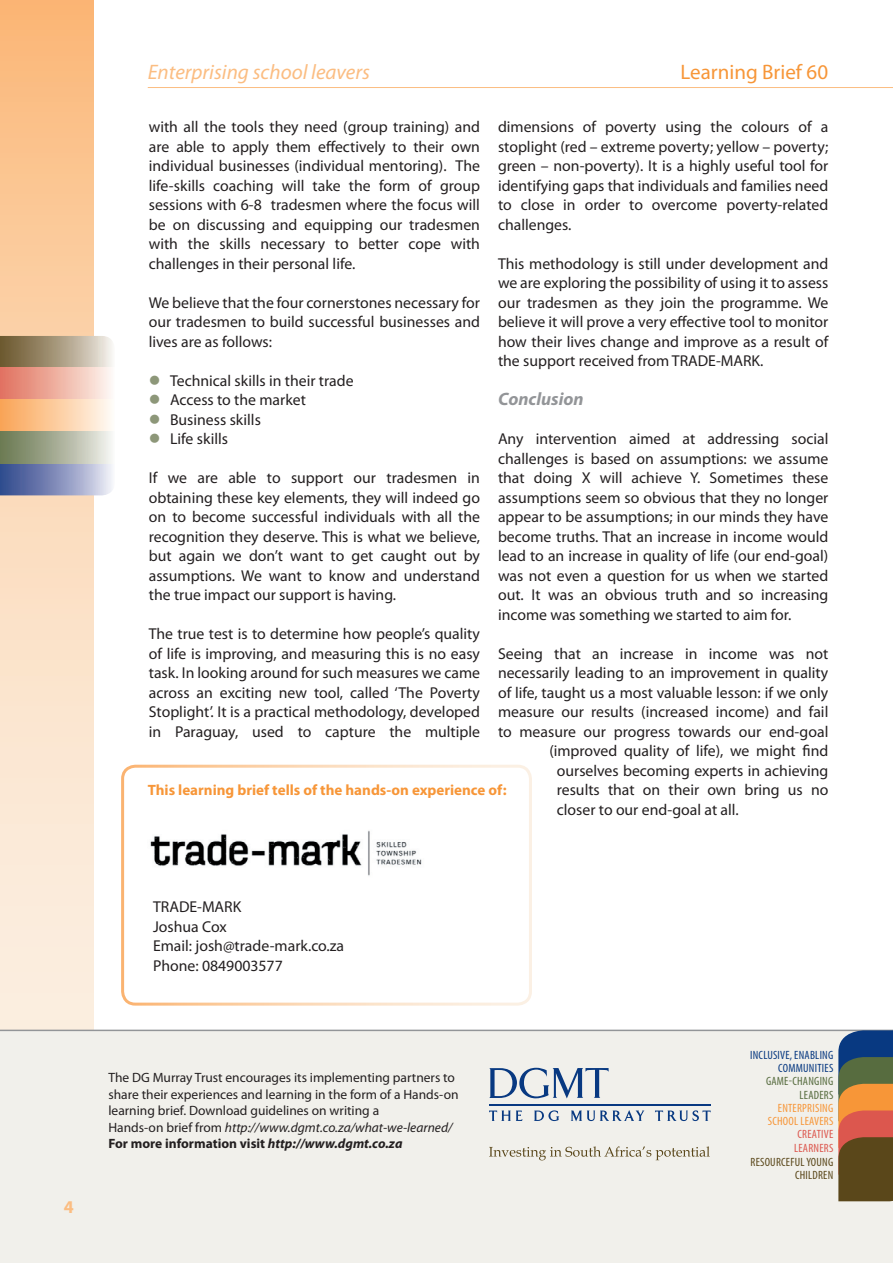
<style>
.page{position:relative;width:893px;height:1263px;background:#fff}
.page>*{position:absolute;margin:0;border:0;box-sizing:border-box;transform-origin:0 0}
.t1{font:italic 21px "Myriad Pro";color:#fbbd82}
.t2{font:21px "Myriad Pro";color:#f79638}
.t3{font:italic 700 18px "Myriad Pro";color:#939598}
.t4{font:700 18px "Myriad Pro";color:#fbbd82}
.t5{font:15.75px/19.5px "Myriad Pro";color:#231f20;text-align:justify}
.t6{font:700 15px "Myriad Pro";color:#f79638}
.t7{font:13.5px/16.5px "Myriad Pro";color:#231f20}
.t8{font:condensed 12px/13.5px "Myriad Pro";letter-spacing:.02em;color:#083981;text-align:right}
.t9{font:condensed 12px/13.5px "Myriad Pro";letter-spacing:.02em;color:#f79638;text-align:right}
.t10{font:condensed 12px/13.5px "Myriad Pro";letter-spacing:.02em;color:#5a471a;text-align:right}
.t11{font:condensed 12px/13.5px "Myriad Pro";letter-spacing:.02em;color:#576c3f;text-align:right}
.t12{font:condensed 12px/13.5px "Myriad Pro";letter-spacing:.02em;color:#dc574e}
.s1{font-style:italic}
.s2{font-weight:700}
.s3{font-weight:700;font-style:italic}
</style>
<div class="page">
<svg style="left:0;top:0;width:94px;height:1030px;background:#fad8b7"></svg>
<svg style="left:0;top:336px;width:113px;height:32px;background:#ac9d84"></svg>
<div style="left:0;top:368px;width:115px;height:32px;background:linear-gradient(to right,#e06f5a,#fef8f1)"></div>
<div style="left:0;top:400px;width:115px;height:32px;background:linear-gradient(to right,#faa353,#fffbf5)"></div>
<svg style="left:0;top:463px;width:113px;height:32px;background:#8994bc"></svg>
<div style="left:0;top:432px;width:115px;height:31px;background:linear-gradient(to right,#65734a,#f3f2ee)"></div>
<hr style="left:148px;top:87px;width:745px;height:1px;background:#fbbd82">
<div style="left:0;top:1030px;width:893px;height:233px;background:#f1f0eb"></div>
<svg style="left:489px;top:1068px;width:120px;height:30px;background:#acbacb"></svg>
<hr style="left:489px;top:1104px;width:222px;height:1px;background:#083981">
<div style="left:0;top:1109px;width:711px;height:51px;background:#f1f0eb"></div>
<svg style="left:838px;top:1030px;width:55px;height:171px;background:#7b5c40"></svg>
<div style="left:121px;top:765px;width:411px;height:240px;border:3px solid #fff;border-radius:13px"></div>
<img style="left:150px;top:830px;width:272px;height:46px">
<p class="t4" style="left:64px;top:1200px;width:11px">4</p>
<h1 class="t1" style="left:148px;top:64px;width:224px">Enterprising school leavers</h1>
<h1 class="t2" style="left:681px;top:64px;width:149px">Learning Brief 60</h1>
<p class="t5" style="left:498px;top:118px;width:332px">dimensions of poverty using the colours of a stoplight (red – extreme poverty; yellow – poverty; green – non-poverty). It is a highly useful tool for identifying gaps that individuals and families need to close in order to overcome poverty-related challenges.</p>
<p class="t5" style="left:498px;top:254px;width:332px">This methodology is still under development and we are exploring the possibility of using it to assess our tradesmen as they join the programme. We believe it will prove a very effective tool to monitor how their lives change and improve as a result of the support received from TRADE-MARK.</p>
<p class="t3" style="left:498px;top:392px;width:87px">Conclusion</p>
<p class="t5" style="left:498px;top:430px;width:332px">Any intervention aimed at addressing social challenges is based on assumptions: we assume that doing X will achieve Y. Sometimes these assumptions seem so obvious that they no longer appear to be assumptions; in our minds they have become truths. That an increase in income would lead to an increase in quality of life (our end-goal) was not even a question for us when we started out. It was an obvious truth and so increasing income was something we started to aim for.</p>
<p class="t5" style="left:498px;top:644px;width:332px">Seeing that an increase in income was not</p>
<p class="t5" style="left:498px;top:664px;width:332px">necessarily leading to an improvement in quality</p>
<p class="t5" style="left:498px;top:683px;width:332px">of life, taught us a most valuable lesson: if we only</p>
<p class="t5" style="left:498px;top:703px;width:332px">measure our results (increased income) and fail</p>
<p class="t5" style="left:498px;top:722px;width:332px">to measure our progress towards our end-goal</p>
<p class="t5" style="left:549px;top:742px;width:280px">(improved quality of life), we might find</p>
<p class="t5" style="left:557px;top:761px;width:273px">ourselves becoming experts in achieving</p>
<p class="t5" style="left:557px;top:781px;width:273px">results that on their own bring us no</p>
<p class="t5" style="left:557px;top:800px;width:183px">closer to our end-goal at all.</p>
<p class="t5" style="left:149px;top:118px;width:333px">with all the tools they need (group training) and are able to apply them effectively to their own individual businesses (individual mentoring). The life-skills coaching will take the form of group sessions with 6-8 tradesmen where the focus will be on discussing and equipping our tradesmen with the skills necessary to better cope with challenges in their personal life.</p>
<p class="t5" style="left:149px;top:293px;width:333px">We believe that the four cornerstones necessary for our tradesmen to build successful businesses and lives are as follows:</p>
<p class="t5" style="left:170px;top:371px;width:185px;text-align:left">Technical skills in their trade<br>Access to the market<br>Business skills<br>Life skills</p>
<p class="t5" style="left:149px;top:469px;width:333px">If we are able to support our tradesmen in obtaining these key elements, they will indeed go on to become successful individuals with all the recognition they deserve. This is what we believe, but again we don’t want to get caught out by assumptions. We want to know and understand the true impact our support is having.</p>
<p class="t5" style="left:149px;top:625px;width:333px">The true test is to determine how people’s quality of life is improving, and measuring this is no easy task. In looking around for such measures we came across an exciting new tool, called ‘The Poverty Stoplight’. It is a practical methodology, developed in Paraguay, used to capture the multiple</p>
<p class="t6" style="left:148px;top:784px;width:360px">This learning brief tells of the hands-on experience of:</p>
<p class="t5" style="left:153px;top:898px;width:193px;text-align:left">TRADE-MARK<br>Joshua Cox<br>Email: josh@trade-mark.co.za<br>Phone: 0849003577</p>
<p class="t7" style="left:108px;top:1070px;width:352px">The DG Murray Trust encourages its implementing partners to share their experiences and learning in the form of a Hands-on learning brief. Download guidelines on writing a<br>Hands-on brief from <span class="s1">http://www.dgmt.co.za/what-we-learned/ </span><span class="s2">For more information visit</span> <span class="s3">http://www.dgmt.co.za</span></p>
<p class="t8" style="left:750px;top:1048px;width:85px">INCLUSIVE, ENABLING<br>COMMUNITIES</p>
<p class="t11" style="left:766px;top:1075px;width:69px">GAME-CHANGING<br>LEADERS</p>
<p class="t9" style="left:768px;top:1102px;width:67px">ENTERPRISING<br>SCHOOL LEAVERS</p>
<p class="t12" style="left:794px;top:1128px;width:41px">CREATIVE<br>LEARNERS</p>
<p class="t10" style="left:750px;top:1156px;width:84px">RESOURCEFUL YOUNG<br>CHILDREN</p>
</div>
